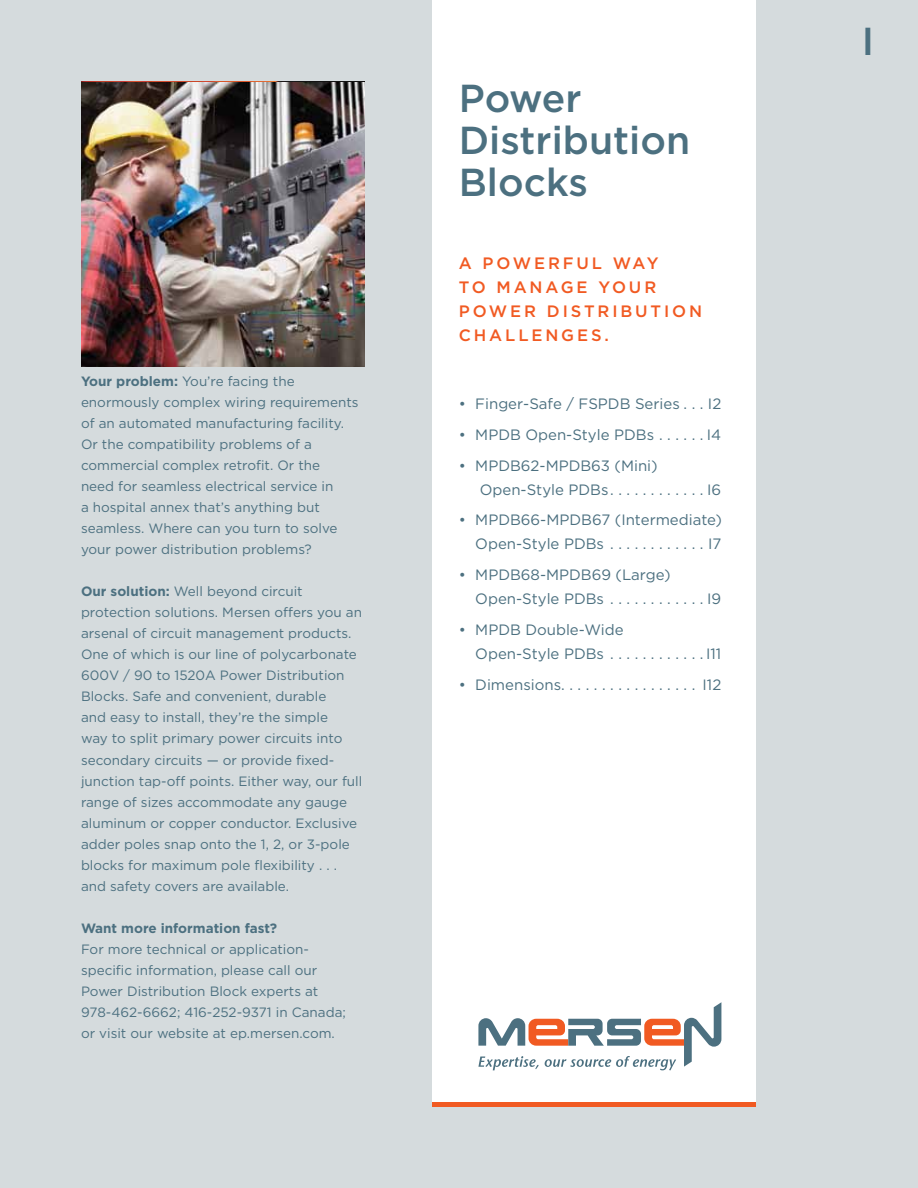
<style>
.page{position:relative;width:918px;height:1188px;background:#d5dbdd}
.page>*{position:absolute;margin:0;border:0;box-sizing:border-box;transform-origin:0 0}
.t1{font:500 39px/42px "Gotham";color:#4c7080}
.t2{font:500 16.5px/24px "Gotham";letter-spacing:.175em;color:#f15a22}
.t3{font:15px/24px "Gotham";color:#4c7080}
.t4{font:13.5px/21px "Gotham";color:#4c7080}
.t5{font:700 13.5px "Gotham";color:#4c7080}
.s1{font-weight:700}
</style>
<div class="page">
<div style="left:432px;top:0;width:324px;height:1106px;background:#fff"></div>
<div style="left:432px;top:1102px;width:324px;height:5px;background:#f15a22"></div>
<svg style="left:478px;top:1002px;width:243px;height:68px"></svg>
<img style="left:81px;top:83px;width:283px;height:283px">
<p class="t4" style="left:81px;top:370px;width:279px"><span class="s1">Your problem:</span> You’re facing the enormously complex wiring requirements of an automated manufacturing facility.<br>Or the compatibility problems of a commercial complex retrofit. Or the<br>need for seamless electrical service in<br>a hospital annex that’s anything but seamless. Where can you turn to solve your power distribution problems?</p>
<p class="t4" style="left:81px;top:581px;width:283px"><span class="s1">Our solution:</span> Well beyond circuit protection solutions. Mersen offers you an arsenal of circuit management products.<br>One of which is our line of polycarbonate 600V / 90 to 1520A Power Distribution Blocks. Safe and convenient, durable<br>and easy to install, they’re the simple<br>way to split primary power circuits into secondary circuits — or provide fixed&shy;junction tap-off points. Either way, our full range of sizes accommodate any gauge aluminum or copper conductor. Exclusive adder poles snap onto the 1, 2, or 3-pole blocks for maximum pole flexibility ...<br>and safety covers are available.</p>
<p class="t5" style="left:81px;top:919px;width:198px">Want more information fast?</p>
<p class="t4" style="left:81px;top:939px;width:266px">For more technical or application&shy;specific information, please call our Power Distribution Block experts at 978-462-6662; 416-252-9371 in Canada; or visit our website at ep.mersen.com.</p>
<h1 class="t1" style="left:459px;top:77px;width:233px">POWER<br>DISTRIBUTION<br>BLOCKS</h1>
<p class="t2" style="left:459px;top:251px;width:245px">A P OWERFUL WAY<br>TO MA NAGE YOUR<br>P OWER DI STRIB UTI ON<br>CHA LLENGES.</p>
<p class="t3" style="left:459px;top:392px;width:264px">• Finger-Safe / FSPDB Series . . . I2</p>
<p class="t3" style="left:459px;top:422px;width:264px">• MPDB Open-Style PDBs . . . . . I4</p>
<p class="t3" style="left:480px;top:453px;width:243px;text-indent:-21px">• MPDB62-MPDB63 (Mini)<br>Open-Style PDBs . . . . . . . . . . . I6</p>
<p class="t3" style="left:459px;top:508px;width:265px;text-align:right">• MPDB66-MPDB67 (Intermediate)<br>Open-Style PDBs . . . . . . . . . . . . I7</p>
<p class="t3" style="left:475px;top:563px;width:248px;text-indent:-16px">• MPDB68-MPDB69 (Large)<br>Open-Style PDBs . . . . . . . . . . . I9</p>
<p class="t3" style="left:475px;top:617px;width:247px;text-indent:-16px">• MPDB Double-Wide<br>Open-Style PDBs . . . . . . . . . . . I11</p>
<p class="t3" style="left:459px;top:672px;width:264px">• Dimensions . . . . . . . . . . . . . . . . . I12</p>
<h1 class="t1" style="left:862px;top:19px;width:14px">I</h1>
</div>
